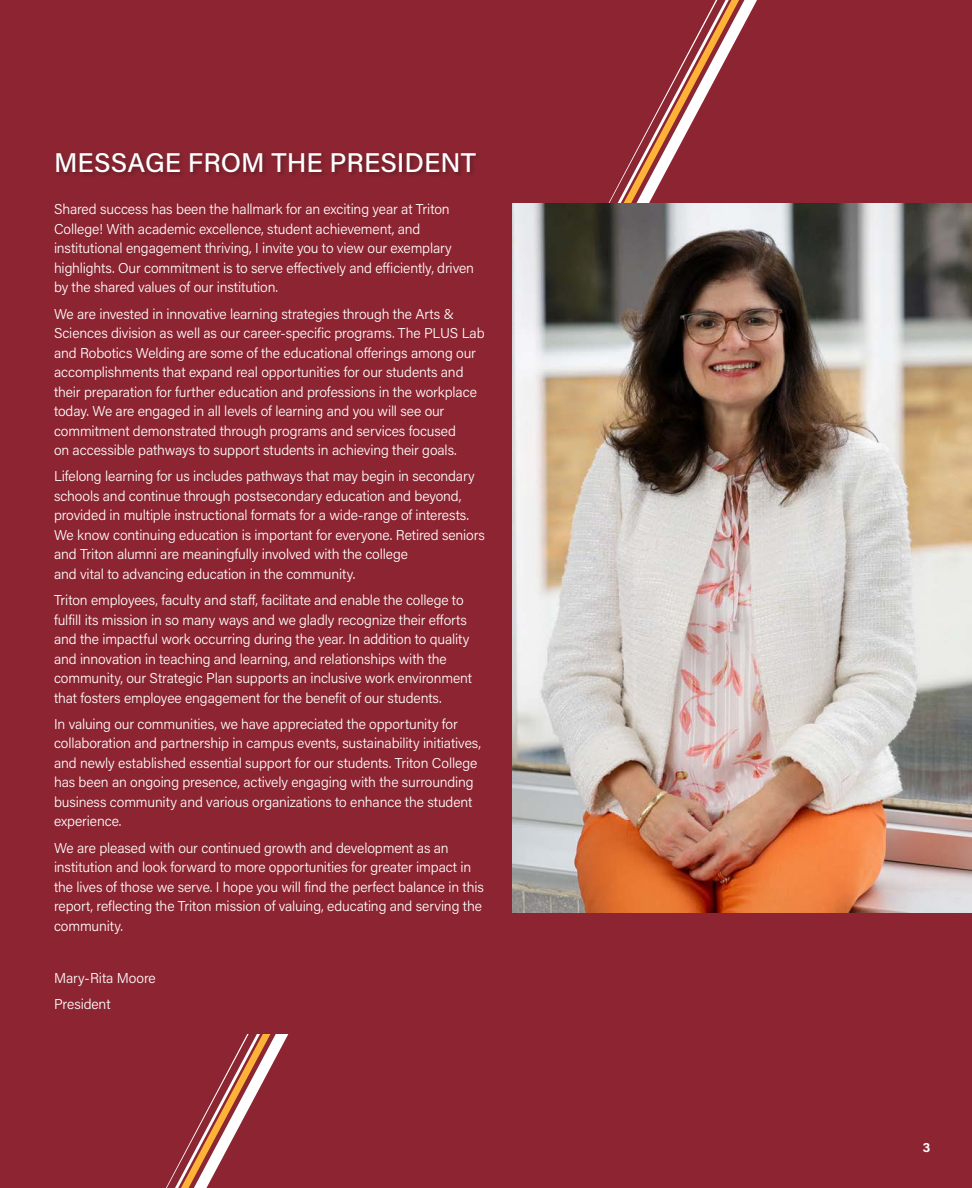
<style>
.page{position:relative;width:972px;height:1188px;background:#8d2431}
.page>*{position:absolute;margin:0;border:0;box-sizing:border-box;transform-origin:0 0}
.Chapters{font:500 27px "Acumin Pro";letter-spacing:.005em;color:#fff}
.Text{font:300 14.25px/19.5px "Acumin Pro";letter-spacing:-.01em;color:#fff}
.t1{font:700 13.5px "Acumin Pro";color:#fff}
</style>
<div class="page">
<svg style="left:604px;top:0;width:153px;height:204px"></svg>
<div style="left:55px;top:152px;width:427px;height:25px;background:#231f20;opacity:.4"></div>
<svg style="left:166px;top:1034px;width:123px;height:154px"></svg>
<img style="left:512px;top:204px;width:460px;height:708px">
<p class="Chapters" style="left:54px;top:144px;width:424px">MESSAGE FROM THE PRESIDENT</p>
<p class="Text" style="left:54px;top:199px;width:422px">Shared success has been the hallmark for an exciting year at Triton College! With academic excellence, student achievement, and institutional engagement thriving, I invite you to view our exemplary highlights. Our commitment is to serve effectively and efficiently, driven by the shared values of our institution.</p>
<p class="Text" style="left:54px;top:303px;width:432px">We are invested in innovative learning strategies through the Arts &amp; Sciences division as well as our career-specific programs. The PLUS Lab and Robotics Welding are some of the educational offerings among our accomplishments that expand real opportunities for our students and their preparation for further education and professions in the workplace today. We are engaged in all levels of learning and you will see our commitment demonstrated through programs and services focused<br>on accessible pathways to support students in achieving their goals.</p>
<p class="Text" style="left:54px;top:466px;width:432px">Lifelong learning for us includes pathways that may begin in secondary schools and continue through postsecondary education and beyond, provided in multiple instructional formats for a wide-range of interests.<br>We know continuing education is important for everyone. Retired seniors and Triton alumni are meaningfully involved with the college<br>and vital to advancing education in the community.</p>
<p class="Text" style="left:54px;top:590px;width:420px">Triton employees, faculty and staff, facilitate and enable the college to fulfill its mission in so many ways and we gladly recognize their efforts and the impactful work occurring during the year. In addition to quality and innovation in teaching and learning, and relationships with the community, our Strategic Plan supports an inclusive work environment that fosters employee engagement for the benefit of our students.</p>
<p class="Text" style="left:54px;top:714px;width:429px">In valuing our communities, we have appreciated the opportunity for collaboration and partnership in campus events, sustainability initiatives, and newly established essential support for our students. Triton College has been an ongoing presence, actively engaging with the surrounding business community and various organizations to enhance the student experience.</p>
<p class="Text" style="left:54px;top:837px;width:431px">We are pleased with our continued growth and development as an institution and look forward to more opportunities for greater impact in the lives of those we serve. I hope you will find the perfect balance in this report, reflecting the Triton mission of valuing, educating and serving the community.</p>
<p class="Text" style="left:54px;top:968px;width:103px">Mary-Rita Moore</p>
<p class="Text" style="left:54px;top:994px;width:58px">President</p>
<p class="t1" style="left:923px;top:1137px;width:9px">3</p>
</div>
